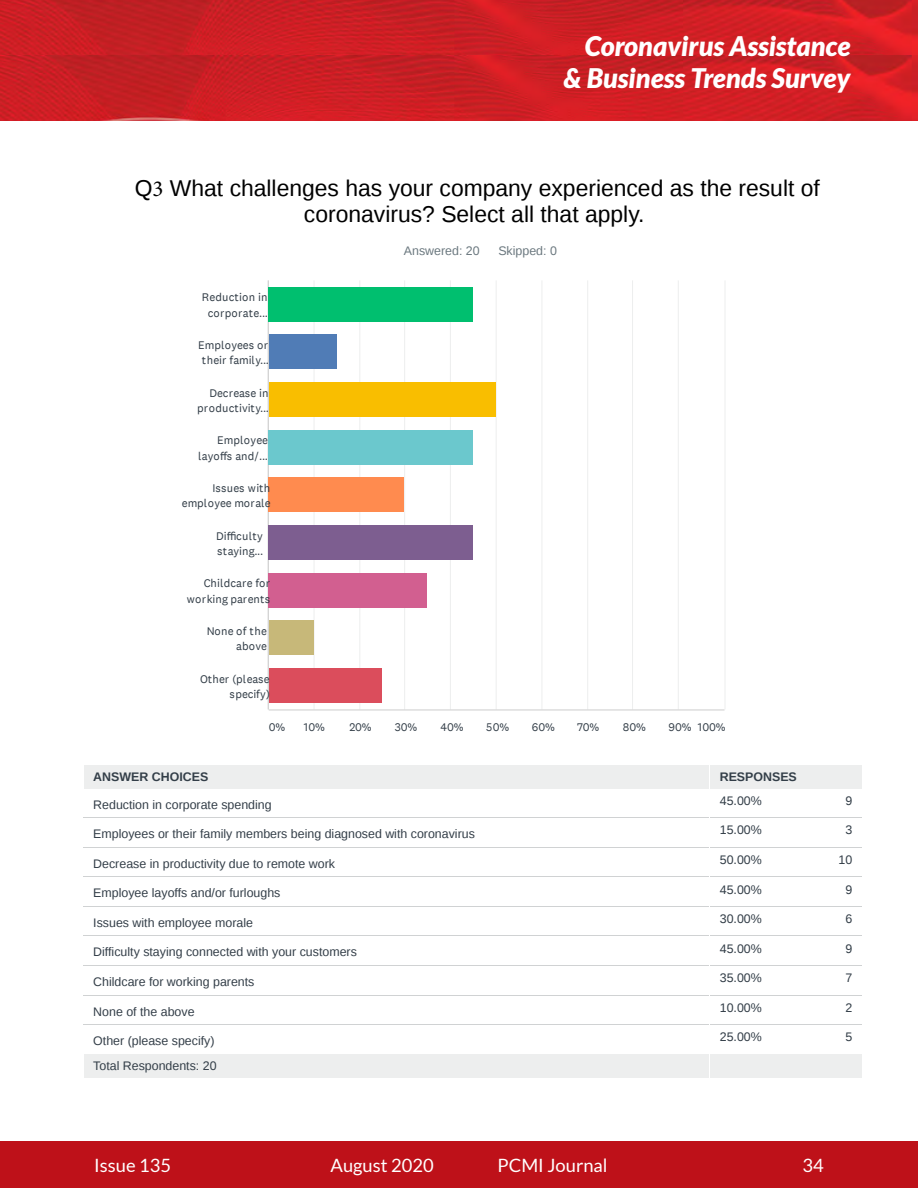
<style>
.page{position:relative;width:918px;height:1188px;background:#fff}
.page>*{position:absolute;margin:0;border:0;box-sizing:border-box;transform-origin:0 0}
.t1{font:italic 900 27px "Lato";color:#fff}
.t2{font:22.95px/26.7px "Liberation Sans";color:#000;text-align:center}
.t3{font:18.3px "Lato";color:#fff}
.t4{font:12.45px "Liberation Sans";color:#333e48}
.t5{font:700 12.45px "Liberation Sans";color:#333e48}
.t6{font:12.45px "Liberation Sans";color:#6b787f}
.t7{font:11.4px/15.3px "Copyright Klim Type Foundry Not Licensedfor Desktop Use";letter-spacing:.005em;color:#333e48;text-align:right}
.s1{font-family:"Minion Pro"}
</style>
<div class="page">
<div style="left:0;top:1141px;width:918px;height:47px;background:#be1119"></div>
<img style="left:0;top:0;width:918px;height:56px">
<img style="left:0;top:56px;width:918px;height:64px">
<div style="left:84px;top:765px;width:625px;height:24px;background:#edeeee"></div>
<div style="left:709px;top:765px;width:153px;height:24px;background:#edeeee"></div>
<div style="left:84px;top:1054px;width:625px;height:24px;background:#edeeee"></div>
<div style="left:709px;top:1054px;width:153px;height:24px;background:#edeeee"></div>
<svg style="left:709px;top:1054px;width:1px;height:24px"></svg>
<hr style="left:709px;top:1024px;width:153px;height:1px;background:#d0d2d3">
<hr style="left:84px;top:1024px;width:626px;height:1px;background:#d0d2d3">
<hr style="left:709px;top:995px;width:1px;height:30px;background:#fff">
<hr style="left:709px;top:995px;width:153px;height:1px;background:#d0d2d3">
<hr style="left:84px;top:995px;width:626px;height:1px;background:#d0d2d3">
<hr style="left:709px;top:965px;width:1px;height:31px;background:#fff">
<hr style="left:709px;top:965px;width:153px;height:1px;background:#d0d2d3">
<hr style="left:84px;top:965px;width:626px;height:1px;background:#d0d2d3">
<hr style="left:709px;top:935px;width:1px;height:31px;background:#fff">
<hr style="left:709px;top:935px;width:153px;height:1px;background:#d0d2d3">
<hr style="left:84px;top:935px;width:626px;height:1px;background:#d0d2d3">
<hr style="left:709px;top:906px;width:1px;height:30px;background:#fff">
<hr style="left:709px;top:906px;width:153px;height:1px;background:#d0d2d3">
<hr style="left:84px;top:906px;width:626px;height:1px;background:#d0d2d3">
<hr style="left:709px;top:876px;width:1px;height:31px;background:#fff">
<hr style="left:709px;top:876px;width:153px;height:1px;background:#d0d2d3">
<hr style="left:84px;top:876px;width:626px;height:1px;background:#d0d2d3">
<hr style="left:709px;top:847px;width:1px;height:30px;background:#fff">
<hr style="left:709px;top:847px;width:153px;height:1px;background:#d0d2d3">
<hr style="left:84px;top:847px;width:626px;height:1px;background:#d0d2d3">
<hr style="left:709px;top:817px;width:1px;height:31px;background:#fff">
<hr style="left:709px;top:817px;width:153px;height:1px;background:#d0d2d3">
<hr style="left:84px;top:817px;width:626px;height:1px;background:#d0d2d3">
<svg style="left:709px;top:765px;width:1px;height:53px"></svg>
<hr style="left:314px;top:280px;width:1px;height:429px;background:#edeeee">
<hr style="left:359px;top:280px;width:1px;height:429px;background:#edeeee">
<hr style="left:404px;top:280px;width:1px;height:429px;background:#edeeee">
<hr style="left:450px;top:280px;width:1px;height:429px;background:#edeeee">
<hr style="left:496px;top:280px;width:1px;height:429px;background:#edeeee">
<hr style="left:541px;top:280px;width:1px;height:429px;background:#edeeee">
<hr style="left:587px;top:280px;width:1px;height:429px;background:#edeeee">
<hr style="left:632px;top:280px;width:1px;height:429px;background:#edeeee">
<hr style="left:678px;top:280px;width:1px;height:429px;background:#edeeee">
<hr style="left:725px;top:280px;width:1px;height:429px;background:#edeeee">
<hr style="left:268px;top:280px;width:1px;height:429px;background:#ccc">
<hr style="left:269px;top:709px;width:456px;height:1px;background:#ccc">
<div style="left:269px;top:287px;width:204px;height:34px;background:#00bf6f"></div>
<div style="left:269px;top:335px;width:67px;height:34px;background:#507cb6"></div>
<div style="left:269px;top:382px;width:227px;height:35px;background:#f9be00"></div>
<div style="left:269px;top:430px;width:204px;height:34px;background:#6bc8cd"></div>
<div style="left:269px;top:478px;width:135px;height:34px;background:#ff8b4f"></div>
<div style="left:269px;top:525px;width:204px;height:35px;background:#7d5e90"></div>
<div style="left:269px;top:573px;width:158px;height:34px;background:#d25f90"></div>
<div style="left:269px;top:621px;width:45px;height:34px;background:#c7b879"></div>
<div style="left:269px;top:668px;width:112px;height:35px;background:#db4d5c"></div>
<p class="t1" style="left:585px;top:30px;width:267px">Coronavirus Assistance</p>
<p class="t1" style="left:564px;top:62px;width:288px">&amp; Business Trends Survey</p>
<p class="t2" style="left:135px;top:175px;width:687px">Q<span class="s1">3</span> What challenges has your company experienced as the result of coronavirus? Select all that apply.</p>
<p class="t6" style="left:404px;top:243px;width:77px">Answered: 20</p>
<p class="t6" style="left:498px;top:243px;width:60px">Skipped: 0</p>
<p class="t7" style="left:202px;top:290px;width:68px;text-align:center">Reduction in corporate...</p>
<p class="t7" style="left:198px;top:337px;width:72px;text-align:center">Employees or their family...</p>
<p class="t7" style="left:197px;top:385px;width:73px">Decrease in productivity...</p>
<p class="t7" style="left:198px;top:433px;width:71px">Employee layoffs and/...</p>
<p class="t7" style="left:182px;top:480px;width:90px">Issues with employee morale</p>
<p class="t7" style="left:216px;top:528px;width:49px;text-align:left">Difficulty staying...</p>
<p class="t7" style="left:187px;top:576px;width:85px">Childcare for working parents</p>
<p class="t7" style="left:207px;top:623px;width:62px">None of the above</p>
<p class="t7" style="left:200px;top:671px;width:71px">Other (please specify)</p>
<p class="t7" style="left:269px;top:720px;width:18px">0%</p>
<p class="t7" style="left:304px;top:720px;width:23px">10%</p>
<p class="t7" style="left:349px;top:720px;width:24px">20%</p>
<p class="t7" style="left:395px;top:720px;width:24px">30%</p>
<p class="t7" style="left:441px;top:720px;width:25px">40%</p>
<p class="t7" style="left:486px;top:720px;width:25px">50%</p>
<p class="t7" style="left:532px;top:720px;width:25px">60%</p>
<p class="t7" style="left:577px;top:720px;width:24px">70%</p>
<p class="t7" style="left:623px;top:720px;width:25px">80%</p>
<p class="t7" style="left:668px;top:720px;width:59px">90% 100%</p>
<p class="t5" style="left:93px;top:768px;width:117px">ANSWER CHOICES</p>
<p class="t5" style="left:720px;top:768px;width:79px">RESPONSES</p>
<p class="t4" style="left:93px;top:797px;width:180px">Reduction in corporate spending</p>
<p class="t4" style="left:93px;top:827px;width:383px">Employees or their family members being diagnosed with coronavirus</p>
<p class="t4" style="left:93px;top:856px;width:243px">Decrease in productivity due to remote work</p>
<p class="t4" style="left:93px;top:886px;width:189px">Employee layoffs and/or furloughs</p>
<p class="t4" style="left:93px;top:916px;width:161px">Issues with employee morale</p>
<p class="t4" style="left:93px;top:945px;width:265px">Difficulty staying connected with your customers</p>
<p class="t4" style="left:93px;top:975px;width:163px">Childcare for working parents</p>
<p class="t4" style="left:93px;top:1004px;width:103px">None of the above</p>
<p class="t4" style="left:93px;top:1034px;width:123px">Other (please specify)</p>
<p class="t4" style="left:720px;top:794px;width:44px">45.00%</p>
<p class="t4" style="left:845px;top:794px;width:8px">9</p>
<p class="t4" style="left:720px;top:823px;width:44px">15.00%</p>
<p class="t4" style="left:845px;top:823px;width:8px">3</p>
<p class="t4" style="left:720px;top:853px;width:44px">50.00%</p>
<p class="t4" style="left:839px;top:853px;width:15px">10</p>
<p class="t4" style="left:720px;top:882px;width:44px">45.00%</p>
<p class="t4" style="left:845px;top:882px;width:8px">9</p>
<p class="t4" style="left:720px;top:912px;width:44px">30.00%</p>
<p class="t4" style="left:845px;top:912px;width:8px">6</p>
<p class="t4" style="left:720px;top:941px;width:44px">45.00%</p>
<p class="t4" style="left:845px;top:941px;width:8px">9</p>
<p class="t4" style="left:720px;top:971px;width:44px">35.00%</p>
<p class="t4" style="left:845px;top:971px;width:8px">7</p>
<p class="t4" style="left:720px;top:1000px;width:44px">10.00%</p>
<p class="t4" style="left:845px;top:1000px;width:8px">2</p>
<p class="t4" style="left:720px;top:1030px;width:44px">25.00%</p>
<p class="t4" style="left:845px;top:1030px;width:8px">5</p>
<p class="t4" style="left:93px;top:1059px;width:125px">Total Respondents: 20</p>
<h3 class="t3" style="left:94px;top:1155px;width:78px">Issue 135</h3>
<h3 class="t3" style="left:331px;top:1155px;width:105px">August 2020</h3>
<h3 class="t3" style="left:498px;top:1155px;width:112px">PCMI Journal</h3>
<h3 class="t3" style="left:802px;top:1155px;width:23px">34</h3>
</div>
